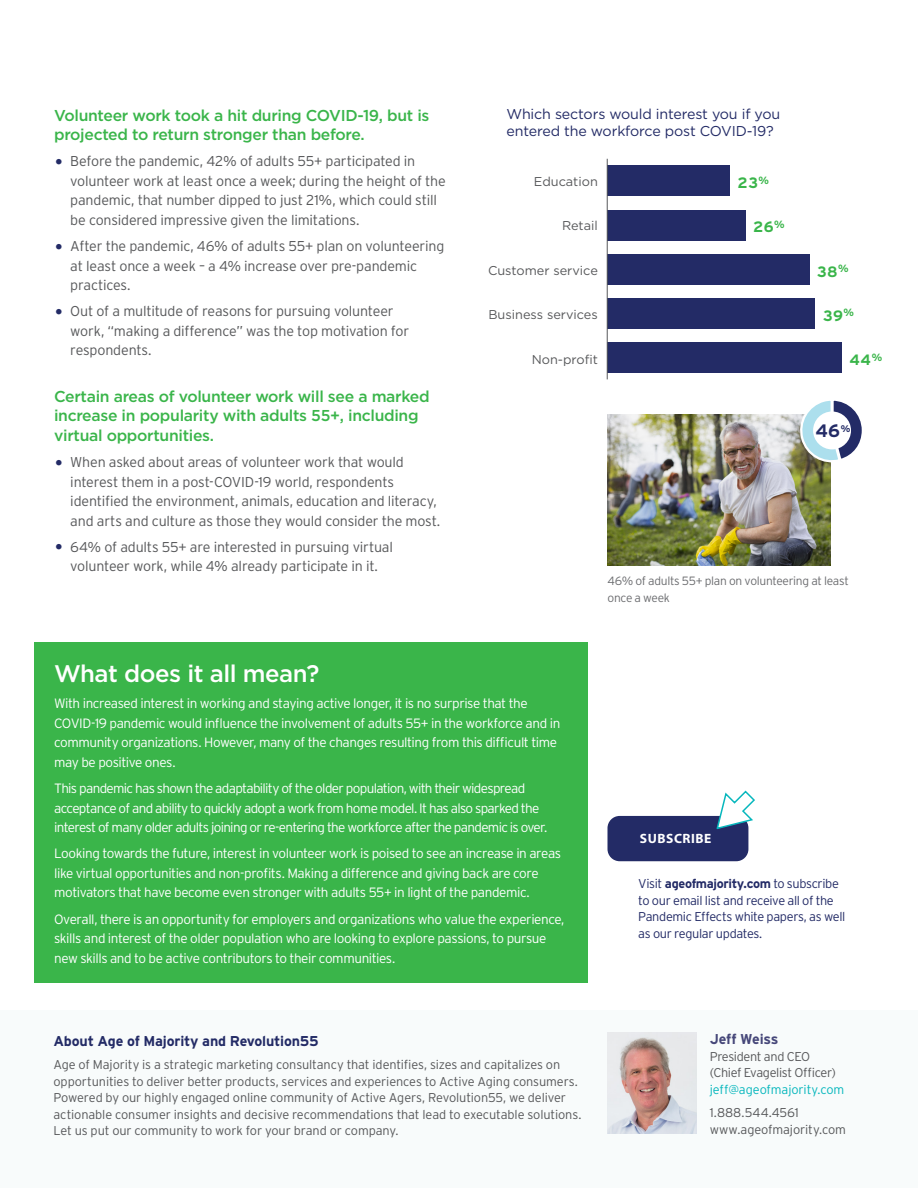
<style>
.page{position:relative;width:918px;height:1188px;background:#fff}
.page>*{position:absolute;margin:0;border:0;box-sizing:border-box;transform-origin:0 0}
._01---H3ALT{font:500 24px "Gotham";letter-spacing:-.02em;color:#fff}
._04_-_Sidebar_Header{font:700 18px "Interstate";color:#232b66}
._01_---_H3{font:500 15.75px/19.5px "Gotham";letter-spacing:-.02em;color:#3ab54a}
._04_-_Sidebar_Header-2{font:700 15px "Interstate";letter-spacing:.025em;color:#3ab54a}
.t1{font:300 14.25px/19.5px "Interstate";letter-spacing:-.015em;color:#57585a}
.Graph_Title{font:14.25px/16.5px "Gotham";letter-spacing:-.01em;color:#232b66}
._00_-_Body_Style{font:700 14.25px "Interstate";letter-spacing:-.015em;color:#232b66}
._00_-_Body_Style-2{font:700 14.25px "Interstate";letter-spacing:-.02em;color:#464779}
._00_-_Body_Style_Whi{font:300 13.5px/19.5px "Interstate";letter-spacing:-.035em;color:#fff}
.t2{font:700 13.5px "Myriad Pro";letter-spacing:.04em;color:#fff}
._04_-_Stat_Styles{font:300 12.75px/16.5px "Interstate";letter-spacing:-.01em;color:#57585a}
._00_-_Body_Style-3{font:300 12.75px/16.5px "Interstate";letter-spacing:-.03em;color:#232b66}
._00_-_Body_Style-4{font:300 12.75px/16.5px "Interstate";letter-spacing:-.02em;color:#57585a}
.Bar_graph_style{font:12.75px "Gotham";color:#57585a}
._04_-_Sidebar_Style{font:300 12px/16.5px "Interstate";letter-spacing:-.025em;color:#6c6d70}
.s1{font-size:25.5px;color:#232b66}
.s2{font-weight:700}
.s3{color:#07b7bd}
</style>
<div class="page">
<div style="left:608px;top:210px;width:138px;height:30px;background:#232b66"></div>
<div style="left:608px;top:166px;width:122px;height:30px;background:#232b66"></div>
<div style="left:608px;top:254px;width:202px;height:30px;background:#232b66"></div>
<div style="left:608px;top:298px;width:207px;height:31px;background:#232b66"></div>
<div style="left:608px;top:343px;width:234px;height:30px;background:#232b66"></div>
<hr style="left:607px;top:159px;width:1px;height:220px;background:#57585a">
<div style="left:34px;top:643px;width:553px;height:340px;background:#3ab54a"></div>
<div style="left:0;top:1011px;width:918px;height:177px;background:#f8fbfb"></div>
<img style="left:608px;top:1032px;width:88px;height:102px">
<div style="left:608px;top:816px;width:140px;height:45px;background:#232b66;border-radius:12px"></div>
<svg style="left:716px;top:790px;width:39px;height:40px"></svg>
<img style="left:608px;top:415px;width:222px;height:151px">
<svg style="left:795px;top:400px;width:67px;height:65px"></svg>
<div style="left:813px;top:412px;width:38px;height:37px;background:#fff;border-radius:50%"></div>
<p class="_01_---_H3" style="left:54px;top:105px;width:377px">Volunteer work took a hit during COVID-19, but is projected to return stronger than before.</p>
<p class="t1" style="left:70px;top:151px;width:377px;text-indent:-16px"><span class="s1">•</span> Before the pandemic, 42% of adults 55+ participated in volunteer work at least once a week; during the height of the pandemic, that number dipped to just 21%, which could still be considered impressive given the limitations.</p>
<p class="t1" style="left:70px;top:236px;width:376px;text-indent:-16px"><span class="s1">•</span> After the pandemic, 46% of adults 55+ plan on volunteering at least once a week – a 4% increase over pre-pandemic practices.</p>
<p class="t1" style="left:70px;top:301px;width:340px;text-indent:-16px"><span class="s1">•</span> Out of a multitude of reasons for pursuing volunteer work, “making a difference” was the top motivation for respondents.</p>
<p class="_01_---_H3" style="left:54px;top:386px;width:377px">Certain areas of volunteer work will see a marked increase in popularity with adults 55+, including virtual opportunities.</p>
<p class="t1" style="left:70px;top:452px;width:372px;text-indent:-16px"><span class="s1">•</span> When asked about areas of volunteer work that would interest them in a post-COVID-19 world, respondents identified the environment, animals, education and literacy, and arts and culture as those they would consider the most.</p>
<p class="t1" style="left:54px;top:537px;width:340px;text-align:center"><span class="s1">•</span> 64% of adults 55+ are interested in pursuing virtual volunteer work, while 4% already participate in it.</p>
<p class="Graph_Title" style="left:507px;top:106px;width:275px">Which sectors would interest you if you entered the workforce post COVID-19?</p>
<p class="Bar_graph_style" style="left:534px;top:173px;width:65px">Education</p>
<p class="_04_-_Sidebar_Header-2" style="left:738px;top:174px;width:33px">23<sup>%</sup></p>
<p class="Bar_graph_style" style="left:562px;top:217px;width:37px">Retail</p>
<p class="_04_-_Sidebar_Header-2" style="left:753px;top:219px;width:33px">26<sup>%</sup></p>
<p class="Bar_graph_style" style="left:488px;top:262px;width:111px">Customer service</p>
<p class="_04_-_Sidebar_Header-2" style="left:817px;top:263px;width:33px">38<sup>%</sup></p>
<p class="Bar_graph_style" style="left:488px;top:307px;width:111px">Business services</p>
<p class="_04_-_Sidebar_Header-2" style="left:823px;top:307px;width:33px">39<sup>%</sup></p>
<p class="Bar_graph_style" style="left:532px;top:351px;width:68px">Non-profit</p>
<p class="_04_-_Sidebar_Header-2" style="left:850px;top:351px;width:34px">44<sup>%</sup></p>
<p class="_04_-_Sidebar_Header" style="left:816px;top:421px;width:36px">46<sup>%</sup></p>
<p class="_04_-_Sidebar_Style" style="left:608px;top:572px;width:243px">46% of adults 55+ plan on volunteering at least once a week</p>
<p class="_01---H3ALT" style="left:54px;top:658px;width:267px">What does it all mean?</p>
<p class="_00_-_Body_Style_Whi" style="left:54px;top:694px;width:508px">With increased interest in working and staying active longer, it is no surprise that the COVID-19 pandemic would influence the involvement of adults 55+ in the workforce and in community organizations. However, many of the changes resulting from this difficult time may be positive ones.</p>
<p class="_00_-_Body_Style_Whi" style="left:54px;top:778px;width:495px">This pandemic has shown the adaptability of the older population, with their widespread acceptance of and ability to quickly adopt a work from home model. It has also sparked the interest of many older adults joining or re-entering the workforce after the pandemic is over.</p>
<p class="_00_-_Body_Style_Whi" style="left:54px;top:844px;width:508px">Looking towards the future, interest in volunteer work is poised to see an increase in areas like virtual opportunities and non-profits. Making a difference and giving back are core motivators that have become even stronger with adults 55+ in light of the pandemic.</p>
<p class="_00_-_Body_Style_Whi" style="left:54px;top:909px;width:512px">Overall, there is an opportunity for employers and organizations who value the experience, skills and interest of the older population who are looking to explore passions, to pursue new skills and to be active contributors to their communities.</p>
<p class="_00_-_Body_Style" style="left:53px;top:1033px;width:267px">About Age of Majority and Revolution55</p>
<p class="_04_-_Stat_Styles" style="left:53px;top:1057px;width:529px">Age of Majority is a strategic marketing consultancy that identifies, sizes and capitalizes on opportunities to deliver better products, services and experiences to Active Aging consumers.<br>Powered by our highly engaged online community of Active Agers, Revolution55, we deliver actionable consumer insights and decisive recommendations that lead to executable solutions.<br>Let us put our community to work for your brand or company.</p>
<p class="t2" style="left:640px;top:829px;width:73px">SUBSCRIBE</p>
<p class="_00_-_Body_Style-3" style="left:638px;top:875px;width:209px">Visit <span class="s2">ageofmajority.com</span> to subscribe to our email list and receive all of the Pandemic Effects white papers, as well as our regular updates.</p>
<p class="_00_-_Body_Style-2" style="left:710px;top:1031px;width:70px">Jeff Weiss</p>
<p class="_00_-_Body_Style-4" style="left:710px;top:1048px;width:136px">President and CEO (Chief Evagelist Officer) <span class="s3">jeff@ageofmajority.com</span></p>
<p class="_00_-_Body_Style-4" style="left:710px;top:1104px;width:138px">1.888.544.4561 www.ageofmajority.com</p>
</div>
